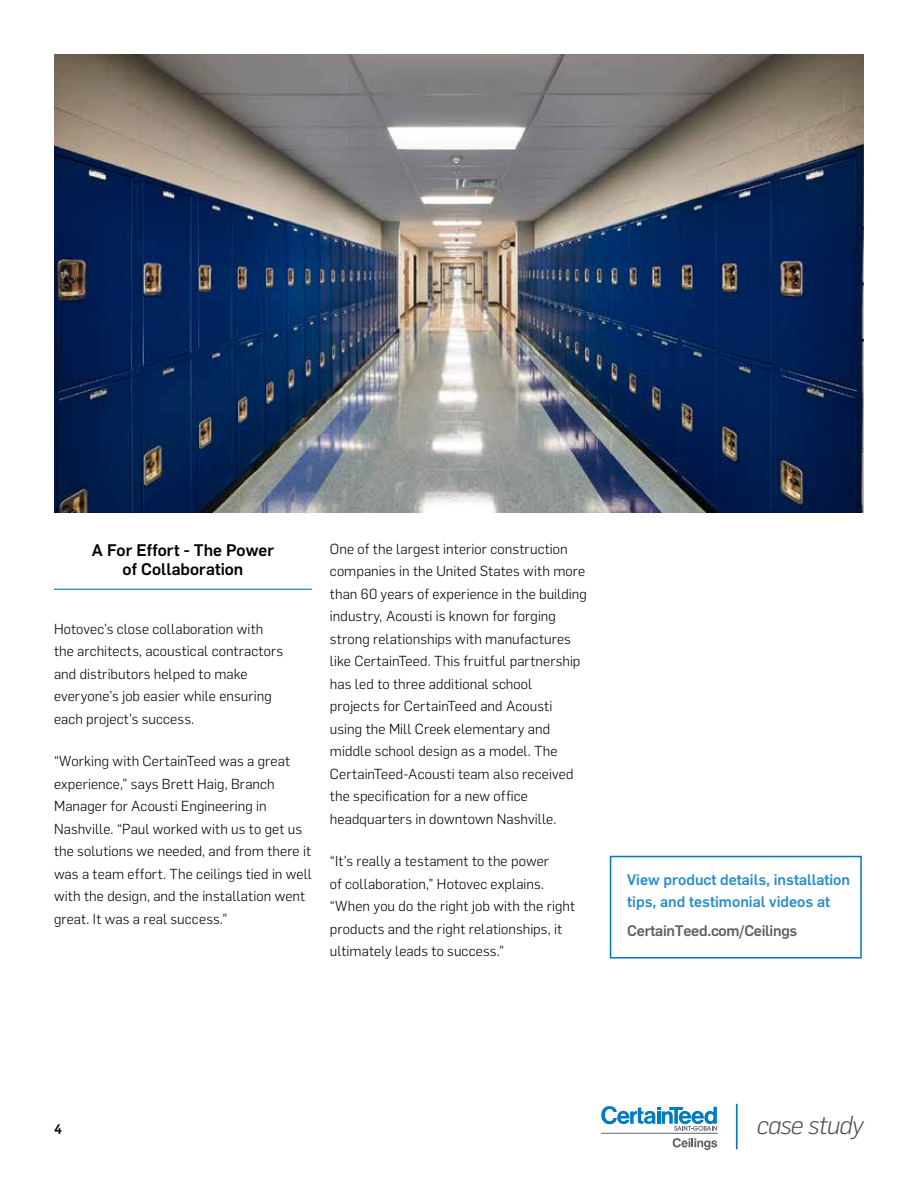
<style>
.page{position:relative;width:918px;height:1188px;background:#fff}
.page>*{position:absolute;margin:0;border:0;box-sizing:border-box;transform-origin:0 0}
.t1{font:italic 300 25.5px "Flama";letter-spacing:-.035em;color:#4f4f51}
.t2{font:500 16.5px/19.5px "Flama";letter-spacing:.005em;color:#000;text-align:center}
.t3{font:500 15px/22.5px "Flama";color:#288dcd}
.t4{font:500 15px "Flama";letter-spacing:-.02em;color:#5f6062}
.t5{font:300 14.25px/22.5px "Flama";letter-spacing:.005em;color:#000}
.t6{font:500 13.5px "Flama";color:#000}
</style>
<div class="page">
<hr style="left:54px;top:589px;width:258px;height:1px;background:#0079c1">
<hr style="left:736px;top:1104px;width:2px;height:45px;background:#0079c1">
<hr style="left:601px;top:1133px;width:117px;height:1px;background:#636466">
<svg style="left:601px;top:1106px;width:116px;height:25px"></svg>
<svg style="left:673px;top:1138px;width:44px;height:12px"></svg>
<img style="left:54px;top:54px;width:810px;height:459px">
<div style="left:610px;top:856px;width:252px;height:103px;border:2px solid #0079c1"></div>
<p class="t2" style="left:92px;top:539px;width:184px">A For Effort - The Power of Collaboration</p>
<p class="t5" style="left:54px;top:617px;width:231px">Hotovec’s close collaboration with the architects, acoustical contractors and distributors helped to make everyone’s job easier while ensuring each project’s success.</p>
<p class="t5" style="left:54px;top:749px;width:260px">“Working with CertainTeed was a great experience,” says Brett Haig, Branch Manager for Acousti Engineering in Nashville. “Paul worked with us to get us the solutions we needed, and from there it was a team effort. The ceilings tied in well with the design, and the installation went great. It was a real success.”</p>
<p class="t5" style="left:330px;top:536px;width:258px">One of the largest interior construction companies in the United States with more than 60 years of experience in the building industry, Acousti is known for forging strong relationships with manufactures like CertainTeed. This fruitful partnership has led to three additional school<br>projects for CertainTeed and Acousti using the Mill Creek elementary and middle school design as a model. The CertainTeed-Acousti team also received the specification for a new office headquarters in downtown Nashville.</p>
<p class="t5" style="left:330px;top:849px;width:247px">“It’s really a testament to the power<br>of collaboration,” Hotovec explains. “When you do the right job with the right products and the right relationships, it ultimately leads to success.”</p>
<p class="t3" style="left:627px;top:867px;width:224px">View product details, installation tips, and testimonial videos at</p>
<p class="t4" style="left:627px;top:920px;width:172px">CertainTeed.com/Ceilings</p>
<p class="t6" style="left:54px;top:1119px;width:9px">4</p>
<h1 class="t1" style="left:757px;top:1108px;width:109px">case study</h1>
</div>
